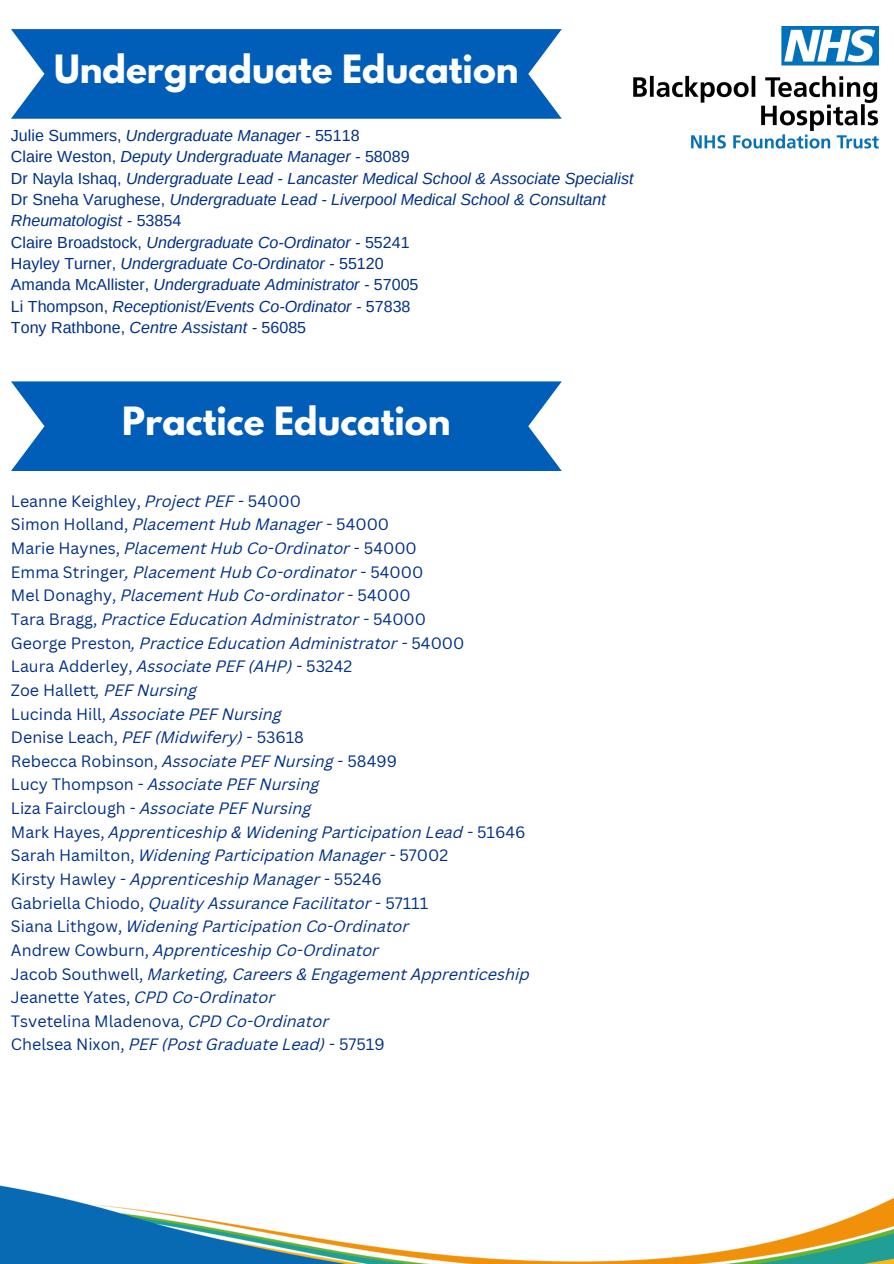
<style>
.page{position:relative;width:894px;height:1264px;background:#fff}
.page>*{position:absolute;margin:0;border:0;box-sizing:border-box;transform-origin:0 0}
.t1{font:700 34.5px "League Spartan";color:#fff}
.t2{font:italic 16.05px "Canva Sans";color:#003087}
.t3{font:italic 16.05px/21.3px "Arimo";color:#003087}
.t4{font:16.05px "Canva Sans";color:#003087}
.t5{font:16.05px "Arimo";color:#003087}
.s1{font-style:normal}
.s2{font-style:italic}
</style>
<div class="page">
<svg style="left:11px;top:29px;width:550px;height:90px;background:#1068bc"></svg>
<img style="left:0;top:1185px;width:893px;height:77px">
<svg style="left:11px;top:381px;width:550px;height:90px;background:#1068bc"></svg>
<img style="left:633px;top:26px;width:245px;height:123px">
<p class="t1" style="left:54px;top:52px;width:466px">Undergraduate Education</p>
<h1 class="t3" style="left:11px;top:124px;width:350px"><span class="s1">Julie Summers,</span> Undergraduate Manager - <span class="s1">55118</span></h1>
<p class="t3" style="left:11px;top:146px;width:400px"><span class="s1">Claire Weston,</span> Deputy Undergraduate Manager - <span class="s1">58089</span></p>
<p class="t3" style="left:11px;top:167px;width:623px"><span class="s1">Dr Nayla Ishaq,</span> Undergraduate Lead - Lancaster Medical School &amp; Associate Specialist</p>
<p class="t3" style="left:11px;top:189px;width:596px"><span class="s1">Dr Sneha Varughese,</span> Undergraduate Lead - Liverpool Medical School &amp; Consultant<br>Rheumatologist - <span class="s1">53854</span></p>
<p class="t3" style="left:11px;top:231px;width:400px"><span class="s1">Claire Broadstock,</span> Undergraduate Co-Ordinator - <span class="s1">55241</span></p>
<p class="t3" style="left:11px;top:253px;width:374px"><span class="s1">Hayley Turner,</span> Undergraduate Co-Ordinator - <span class="s1">55120</span></p>
<p class="t3" style="left:11px;top:274px;width:409px"><span class="s1">Amanda McAllister,</span> Undergraduate Administrator - <span class="s1">57005</span></p>
<p class="t3" style="left:11px;top:295px;width:401px"><span class="s1">Li Thompson,</span> Receptionist/Events Co-Ordinator - <span class="s1">57838</span></p>
<p class="t5" style="left:11px;top:319px;width:296px">Tony Rathbone, <span class="s2">Centre Assistant -</span> 56085</p>
<h1 class="t1" style="left:122px;top:404px;width:330px">Practice Education</h1>
<p class="t4" style="left:11px;top:489px;width:291px">Leanne Keighley, <span class="s2">Project PEF -</span> 54000</p>
<p class="t2" style="left:11px;top:518px;width:379px"><span class="s1">Simon Holland,</span> Placement Hub Manager - <span class="s1">54000</span></p>
<p class="t2" style="left:11px;top:542px;width:407px"><span class="s1">Marie Haynes,</span> Placement Hub Co-Ordinator <span class="s1">- 54000</span></p>
<p class="t2" style="left:11px;top:565px;width:414px"><span class="s1">Emma Stringer</span>, Placement Hub Co-ordinator <span class="s1">- 54000</span></p>
<p class="t2" style="left:11px;top:589px;width:401px"><span class="s1">Mel Donaghy,</span> Placement Hub Co-ordinator <span class="s1">- 54000</span></p>
<p class="t2" style="left:11px;top:612px;width:416px"><span class="s1">Tara Bragg,</span> Practice Education Administrator - <span class="s1">54000</span></p>
<p class="t2" style="left:11px;top:636px;width:455px"><span class="s1">George Preston</span>, Practice Education Administrator - <span class="s1">54000</span></p>
<p class="t4" style="left:11px;top:655px;width:343px">Laura Adderley, <span class="s2">Associate PEF (AHP) -</span> 53242</p>
<p class="t2" style="left:11px;top:683px;width:187px"><span class="s1">Zoe Hallett</span>, PEF Nursing</p>
<p class="t2" style="left:11px;top:707px;width:272px"><span class="s1">Lucinda Hill,</span> Associate PEF Nursing</p>
<p class="t4" style="left:11px;top:726px;width:294px">Denise Leach, <span class="s2">PEF (Midwifery)</span> - 53618</p>
<p class="t4" style="left:11px;top:749px;width:387px">Rebecca Robinson, <span class="s2">Associate PEF Nursing</span> - 58499</p>
<p class="t2" style="left:11px;top:778px;width:310px"><span class="s1">Lucy Thompson -</span> Associate PEF Nursing</p>
<p class="t2" style="left:11px;top:801px;width:302px"><span class="s1">Liza Fairclough -</span> Associate PEF Nursing</p>
<p class="t2" style="left:11px;top:825px;width:516px"><span class="s1">Mark Hayes,</span> Apprenticeship &amp; Widening Participation Lead - <span class="s1">51646</span></p>
<p class="t2" style="left:11px;top:849px;width:438px"><span class="s1">Sarah Hamilton,</span> Widening Participation Manager - <span class="s1">57002</span></p>
<p class="t2" style="left:11px;top:872px;width:372px"><span class="s1">Kirsty Hawley -</span> Apprenticeship Manager - <span class="s1">55246</span></p>
<p class="t2" style="left:11px;top:896px;width:419px"><span class="s1">Gabriella Chiodo,</span> Quality Assurance Facilitator <span class="s1">- 57111</span></p>
<p class="t2" style="left:11px;top:920px;width:399px"><span class="s1">Siana Lithgow,</span> Widening Participation Co-Ordinator</p>
<p class="t2" style="left:11px;top:943px;width:369px"><span class="s1">Andrew Cowburn,</span> Apprenticeship Co-Ordinator</p>
<p class="t2" style="left:11px;top:967px;width:520px"><span class="s1">Jacob Southwell,</span> Marketing, Careers &amp; Engagement Apprenticeship</p>
<p class="t2" style="left:11px;top:990px;width:265px"><span class="s1">Jeanette Yates,</span> CPD Co-Ordinator</p>
<p class="t4" style="left:11px;top:1009px;width:319px">Tsvetelina Mladenova, <span class="s2">CPD Co-Ordinator</span></p>
<p class="t2" style="left:11px;top:1038px;width:375px"><span class="s1">Chelsea Nixon,</span> PEF (Post Graduate Lead) - <span class="s1">57519</span></p>
</div>
